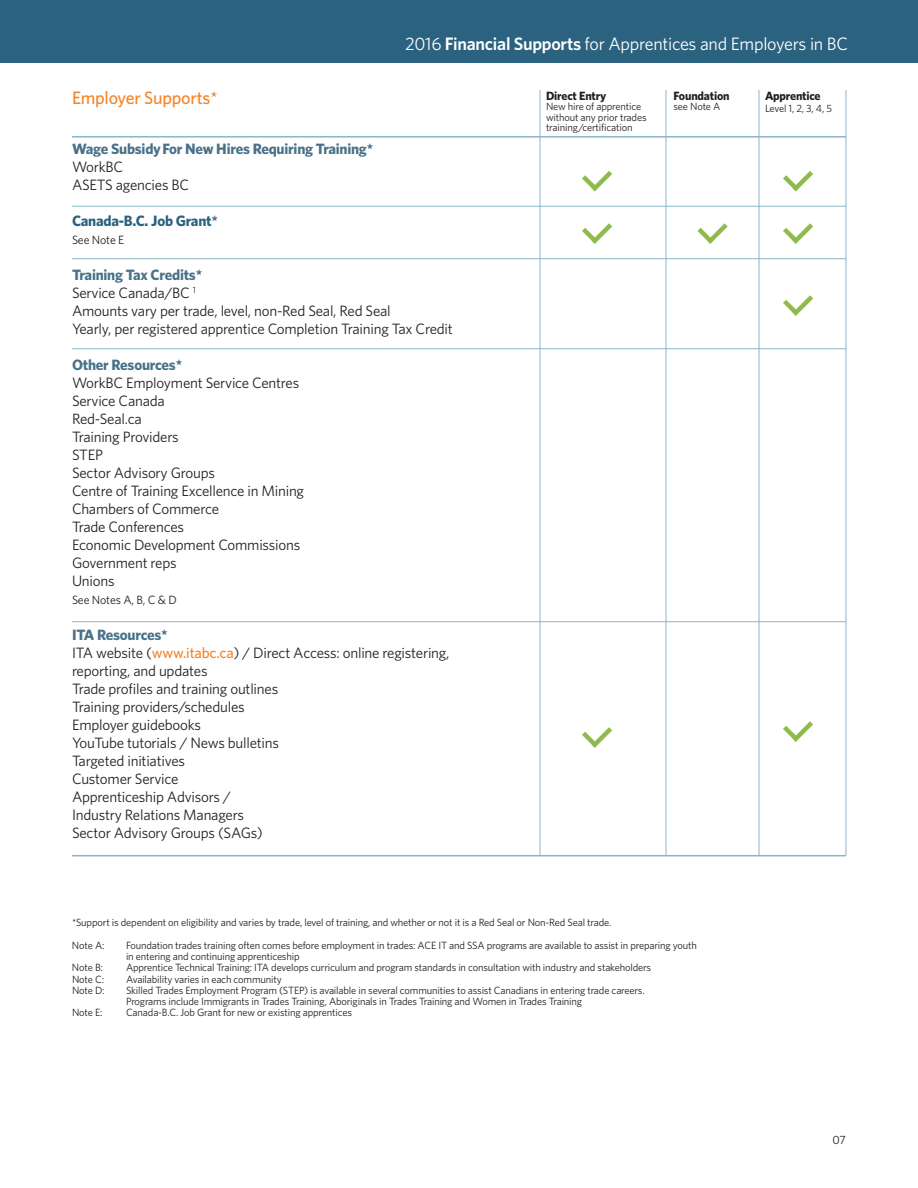
<style>
.page{position:relative;width:918px;height:1188px;background:#fff}
.page>*{position:absolute;margin:0;border:0;box-sizing:border-box;transform-origin:0 0}
.t1{font:18px "Whitney";letter-spacing:-.015em;color:#fff}
.t2{font:500 18px "Whitney";letter-spacing:-.015em;color:#f58427}
.t3{font:15px/18px "Whitney";letter-spacing:-.015em;color:#231f20}
.t4{font:700 15px "Whitney";letter-spacing:-.015em;color:#497188}
.t5{font:700 15px "Whitney";letter-spacing:-.015em;color:#2b627f}
.t6{font:700 12px "Whitney";letter-spacing:-.015em;color:#231f20}
.t7{font:12px "Whitney";letter-spacing:-.015em;color:#231f20}
.t8{font:10.5px/10.5px "Whitney";letter-spacing:-.015em;color:#231f20}
.s1{font-weight:600}
.s2{color:#497188}
.s3{font-weight:700;color:#497188}
.s4{font-weight:500;color:#f58427}
</style>
<div class="page">
<hr style="left:72px;top:136px;width:774px;height:2px;background:#8ab6c9">
<hr style="left:72px;top:206px;width:774px;height:1px;background:#8ab6c9">
<hr style="left:72px;top:258px;width:774px;height:1px;background:#8ab6c9">
<hr style="left:72px;top:348px;width:774px;height:1px;background:#8ab6c9">
<hr style="left:72px;top:621px;width:774px;height:1px;background:#8ab6c9">
<hr style="left:72px;top:855px;width:774px;height:1px;background:#8ab6c9">
<hr style="left:540px;top:90px;width:1px;height:765px;background:#8ab6c9">
<hr style="left:666px;top:90px;width:1px;height:765px;background:#8ab6c9">
<hr style="left:759px;top:90px;width:1px;height:765px;background:#8ab6c9">
<hr style="left:846px;top:90px;width:1px;height:765px;background:#8ab6c9">
<div style="left:0;top:0;width:918px;height:63px;background:#2b627f"></div>
<hr style="left:0;top:0;width:1px;height:63px;background:#7db1cd">
<svg style="left:582px;top:171px;width:30px;height:21px"></svg>
<svg style="left:783px;top:171px;width:30px;height:21px"></svg>
<svg style="left:582px;top:223px;width:30px;height:21px"></svg>
<svg style="left:697px;top:223px;width:31px;height:21px"></svg>
<svg style="left:783px;top:223px;width:30px;height:21px"></svg>
<svg style="left:783px;top:295px;width:30px;height:21px"></svg>
<svg style="left:582px;top:727px;width:30px;height:21px"></svg>
<svg style="left:783px;top:721px;width:30px;height:21px"></svg>
<h1 class="t1" style="left:405px;top:38px;width:445px">2016 <span class="s1">Financial Supports</span> for Apprentices and Employers in BC</h1>
<h1 class="t2" style="left:72px;top:92px;width:147px">Employer Supports*</h1>
<h2 class="t4" style="left:72px;top:144px;width:303px">Wage SubsidyFor New Hires Requiring Training*</h2>
<h2 class="t3" style="left:72px;top:159px;width:119px">WorkBC<br>ASETS agencies BC</h2>
<h2 class="t5" style="left:72px;top:216px;width:147px">Canada-B.C. Job Grant<span class="s2">*</span></h2>
<p class="t7" style="left:72px;top:236px;width:54px">See Note E</p>
<h2 class="t3" style="left:72px;top:267px;width:382px"><span class="s3">Training Tax Credits*<br></span>Service Canada/BC <sup>1<br></sup>Amounts vary per trade, level, non-Red Seal, Red Seal<br>Yearly, per registered apprentice Completion Training Tax Credit</h2>
<h2 class="t4" style="left:72px;top:360px;width:112px">Other Resources*</h2>
<p class="t3" style="left:72px;top:375px;width:234px">WorkBC Employment Service Centres<br>Service Canada<br>Red-Seal.ca<br>Training Providers<br>STEP<br>Sector Advisory Groups<br>Centre of Training Excellence in Mining<br>Chambers of Commerce<br>Trade Conferences<br>Economic Development Commissions<br>Government reps<br>Unions</p>
<p class="t7" style="left:72px;top:596px;width:106px">See Notes A, B, C &amp; D</p>
<p class="t3" style="left:72px;top:627px;width:379px"><span class="s3">ITA Resources*<br></span>ITA website (<span class="s4">www.itabc.ca</span>) / Direct Access: online registering, reporting, and updates<br>Trade profiles and training outlines<br>Training providers/schedules<br>Employer guidebooks<br>YouTube tutorials / News bulletins<br>Targeted initiatives<br>Customer Service<br>Apprenticeship Advisors /<br>Industry Relations Managers<br>Sector Advisory Groups (SAGs)</p>
<p class="t6" style="left:546px;top:91px;width:62px">Direct Entry</p>
<p class="t8" style="left:546px;top:102px;width:102px">New hire of apprentice without any prior trades training/certification</p>
<p class="t6" style="left:674px;top:91px;width:58px">Foundation</p>
<p class="t8" style="left:674px;top:102px;width:48px">see Note A</p>
<p class="t8" style="left:72px;top:912px;width:541px;line-height:22.5px">*Support is dependent on eligibility and varies by trade, level of training, and whether or not it is a Red Seal or Non-Red Seal trade.<br>Note A:</p>
<p class="t8" style="left:126px;top:941px;width:573px;line-height:11.2px">Foundation trades training often comes before employment in trades: ACE IT and SSA programs are available to assist in preparing youth in entering and continuing apprenticeship</p>
<p class="t8" style="left:72px;top:963px;width:33px">Note B:</p>
<p class="t8" style="left:126px;top:963px;width:527px">Apprentice Technical Training: ITA develops curriculum and program standards in consultation with industry and stakeholders</p>
<p class="t8" style="left:72px;top:975px;width:34px">Note C:</p>
<p class="t8" style="left:126px;top:975px;width:157px">Availability varies in each community</p>
<p class="t8" style="left:72px;top:986px;width:34px">Note D:</p>
<p class="t8" style="left:126px;top:986px;width:520px;line-height:11.2px">Skilled Trades Employment Program (STEP) is available in several communities to assist Canadians in entering trade careers.<br>Programs include Immigrants in Trades Training, Aboriginals in Trades Training and Women in Trades Training</p>
<p class="t8" style="left:72px;top:1008px;width:32px">Note E:</p>
<p class="t8" style="left:126px;top:1008px;width:228px">Canada-B.C. Job Grant for new or existing apprentices</p>
<p class="t6" style="left:765px;top:91px;width:57px">Apprentice</p>
<p class="t8" style="left:765px;top:104px;width:69px">Level 1, 2, 3, 4, 5</p>
<p class="t7" style="left:832px;top:1135px;width:15px">07</p>
</div>
